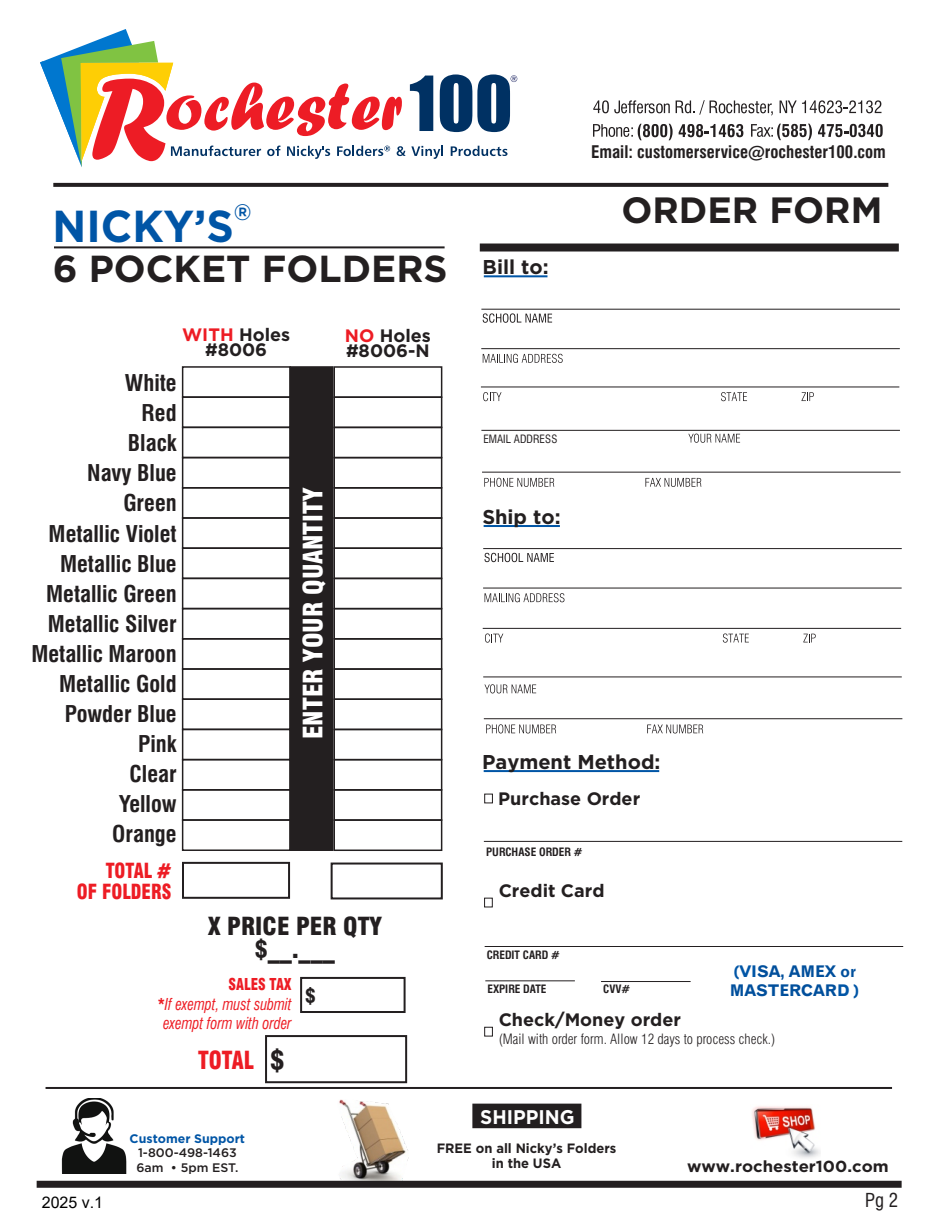
<style>
.page{position:relative;width:936px;height:1224px;background:#fff}
.page>*{position:absolute;margin:0;border:0;box-sizing:border-box;transform-origin:0 0}
.t1{font:700 44.8px "Gotham";color:#0055a6;scale:.96 1}
.t2{font:700 37.6px "Gotham";color:#231f20}
.t3{font:700 36.6px "Gotham";color:#231f20}
.t4{font:900 condensed 26px "Swiss 721 BT";color:#fff}
.t5{font:900 condensed 24.4px "Swiss 721 BT";color:#ed1c24;scale:.9 1}
.t6{font:900 condensed 24.2px/22.8px "Swiss 721 BT";color:#231f20;text-align:center}
.t7{font:700 condensed 22.6px/30px "Swiss 721 BT";color:#231f20;text-align:right}
.t8{font:700 22.4px "Gotham";color:#0055a6;scale:.96 1}
.t9{font:900 condensed 20.4px/20.6px "Swiss 721 BT";color:#ed1c24;text-align:right;scale:.9 1}
.t10{font:700 20px "Gotham";color:#231f20}
.t11{font:900 condensed 20px "Swiss 721 BT";color:#231f20}
.t12{font:700 19.8px "Gotham";color:#fff;scale:.96 1}
.t13{font:condensed 18.8px "Swiss 721 BT";color:#231f20}
.t14{font:700 18px/15.2px "Gotham";color:#231f20;text-align:center}
.t15{font:700 condensed 17px "Swiss 721 BT";color:#231f20}
.t16{font:italic condensed 16px/19.2px "Swiss 721 BT";color:#ed1c24;text-align:right;scale:.9 1}
.t17{font:16px/19.2px "Gothic 720 BT Bold B";color:#014f9c}
.t18{font:700 16px "Gotham";color:#231f20;scale:1.05 1}
.t19{font:16px "Arial";color:#000}
.t20{font:300 condensed 14px "Swiss 721 BT";color:#231f20}
.t21{font:700 13.6px/15px "Gotham";color:#231f20;text-align:center;scale:.96 1}
.t22{font:500 12.4px/14.8px "Gotham";color:#231f20}
.t23{font:700 12.4px "Gotham";color:#0055a6}
.t24{font:700 condensed 11.2px "Swiss 721 BT";color:#231f20}
.t25{font:condensed 11.2px "Swiss 721 BT";color:#231f20}
.s1{color:#ed1c24}
.s2{font-weight:900;font-style:normal}
.s3{font-size:27px;color:#231f20}
.s4{color:#0055a6}
</style>
<div class="page">
<div style="left:182px;top:366px;width:109px;height:32px;border:2px solid #231f20"></div>
<div style="left:182px;top:396px;width:109px;height:32px;border:2px solid #231f20"></div>
<div style="left:182px;top:427px;width:109px;height:31px;border:2px solid #231f20"></div>
<div style="left:182px;top:457px;width:109px;height:32px;border:2px solid #231f20"></div>
<div style="left:182px;top:487px;width:109px;height:32px;border:2px solid #231f20"></div>
<div style="left:182px;top:517px;width:109px;height:32px;border:2px solid #231f20"></div>
<div style="left:182px;top:547px;width:109px;height:32px;border:2px solid #231f20"></div>
<div style="left:182px;top:578px;width:109px;height:31px;border:2px solid #231f20"></div>
<div style="left:182px;top:608px;width:109px;height:32px;border:2px solid #231f20"></div>
<div style="left:182px;top:638px;width:109px;height:32px;border:2px solid #231f20"></div>
<div style="left:182px;top:668px;width:109px;height:32px;border:2px solid #231f20"></div>
<div style="left:182px;top:698px;width:109px;height:32px;border:2px solid #231f20"></div>
<div style="left:182px;top:729px;width:109px;height:31px;border:2px solid #231f20"></div>
<div style="left:182px;top:759px;width:109px;height:32px;border:2px solid #231f20"></div>
<div style="left:182px;top:789px;width:109px;height:32px;border:2px solid #231f20"></div>
<div style="left:182px;top:819px;width:109px;height:32px;border:2px solid #231f20"></div>
<div style="left:333px;top:366px;width:109px;height:32px;border:2px solid #231f20"></div>
<div style="left:333px;top:396px;width:109px;height:32px;border:2px solid #231f20"></div>
<div style="left:333px;top:427px;width:109px;height:31px;border:2px solid #231f20"></div>
<div style="left:333px;top:457px;width:109px;height:32px;border:2px solid #231f20"></div>
<div style="left:333px;top:487px;width:109px;height:32px;border:2px solid #231f20"></div>
<div style="left:333px;top:517px;width:109px;height:32px;border:2px solid #231f20"></div>
<div style="left:333px;top:547px;width:109px;height:32px;border:2px solid #231f20"></div>
<div style="left:333px;top:578px;width:109px;height:31px;border:2px solid #231f20"></div>
<div style="left:333px;top:608px;width:109px;height:32px;border:2px solid #231f20"></div>
<div style="left:333px;top:638px;width:109px;height:32px;border:2px solid #231f20"></div>
<div style="left:333px;top:668px;width:109px;height:32px;border:2px solid #231f20"></div>
<div style="left:333px;top:699px;width:109px;height:31px;border:2px solid #231f20"></div>
<div style="left:333px;top:729px;width:109px;height:31px;border:2px solid #231f20"></div>
<div style="left:333px;top:759px;width:109px;height:32px;border:2px solid #231f20"></div>
<div style="left:333px;top:789px;width:109px;height:32px;border:2px solid #231f20"></div>
<div style="left:333px;top:819px;width:109px;height:32px;border:2px solid #231f20"></div>
<div style="left:290px;top:366px;width:43px;height:485px;background:#231f20"></div>
<div style="left:182px;top:862px;width:108px;height:37px;border:2px solid #231f20"></div>
<div style="left:331px;top:863px;width:112px;height:36px;border:2px solid #231f20"></div>
<svg style="left:593px;top:100px;width:77px;height:13px"></svg>
<svg style="left:676px;top:100px;width:97px;height:16px"></svg>
<svg style="left:780px;top:100px;width:101px;height:13px"></svg>
<svg style="left:593px;top:124px;width:80px;height:16px"></svg>
<svg style="left:679px;top:124px;width:64px;height:13px"></svg>
<svg style="left:751px;top:124px;width:61px;height:16px"></svg>
<svg style="left:818px;top:124px;width:65px;height:13px"></svg>
<hr style="left:46px;top:1087px;width:846px;height:2px;background:#231f20">
<img style="left:338px;top:1100px;width:70px;height:81px">
<div style="left:472px;top:1104px;width:109px;height:24px;background:#231f20"></div>
<img style="left:61px;top:1098px;width:66px;height:75px">
<img style="left:752px;top:1106px;width:68px;height:52px">
<div style="left:37px;top:1181px;width:865px;height:7px;background:#231f20"></div>
<svg style="left:483px;top:354px;width:80px;height:9px"></svg>
<svg style="left:484px;top:478px;width:70px;height:9px"></svg>
<svg style="left:645px;top:478px;width:57px;height:9px"></svg>
<svg style="left:483px;top:392px;width:19px;height:9px"></svg>
<svg style="left:721px;top:392px;width:26px;height:9px"></svg>
<svg style="left:802px;top:392px;width:12px;height:9px"></svg>
<hr style="left:481px;top:348px;width:419px;height:1px;background:#231f20">
<hr style="left:481px;top:386px;width:418px;height:1px;background:#231f20">
<hr style="left:481px;top:430px;width:419px;height:1px;background:#231f20">
<hr style="left:482px;top:472px;width:419px;height:1px;background:#231f20">
<hr style="left:481px;top:309px;width:419px;height:1px;background:#231f20">
<svg style="left:483px;top:313px;width:69px;height:10px"></svg>
<svg style="left:485px;top:593px;width:80px;height:9px"></svg>
<svg style="left:486px;top:724px;width:70px;height:10px"></svg>
<svg style="left:647px;top:725px;width:56px;height:9px"></svg>
<svg style="left:485px;top:633px;width:18px;height:10px"></svg>
<svg style="left:723px;top:633px;width:26px;height:10px"></svg>
<svg style="left:803px;top:634px;width:13px;height:8px"></svg>
<hr style="left:483px;top:588px;width:419px;height:1px;background:#231f20">
<hr style="left:483px;top:628px;width:418px;height:1px;background:#231f20">
<hr style="left:483px;top:676px;width:419px;height:1px;background:#231f20">
<hr style="left:484px;top:718px;width:418px;height:1px;background:#231f20">
<hr style="left:485px;top:946px;width:418px;height:1px;background:#231f20">
<hr style="left:485px;top:980px;width:90px;height:1px;background:#231f20">
<hr style="left:601px;top:981px;width:90px;height:1px;background:#231f20">
<hr style="left:483px;top:548px;width:419px;height:1px;background:#231f20">
<svg style="left:485px;top:553px;width:69px;height:9px"></svg>
<hr style="left:484px;top:841px;width:418px;height:1px;background:#231f20">
<svg style="left:688px;top:434px;width:52px;height:9px"></svg>
<svg style="left:484px;top:684px;width:52px;height:9px"></svg>
<hr style="left:484px;top:770px;width:175px;height:2px;background:#0055a6">
<hr style="left:484px;top:525px;width:76px;height:2px;background:#0055a6">
<hr style="left:484px;top:275px;width:63px;height:2px;background:#0055a6">
<div style="left:484px;top:898px;width:9px;height:9px;border:1px solid #231f20"></div>
<div style="left:484px;top:794px;width:9px;height:9px;border:1px solid #231f20"></div>
<div style="left:484px;top:1027px;width:9px;height:10px;border:1px solid #231f20"></div>
<hr style="left:54px;top:246px;width:391px;height:2px;background:#231f20">
<svg style="left:53px;top:183px;width:835px;height:4px;background:#292526"></svg>
<svg style="left:40px;top:29px;width:477px;height:138px"></svg>
<div style="left:265px;top:1035px;width:142px;height:48px;border:2px solid #231f20"></div>
<div style="left:300px;top:977px;width:106px;height:36px;border:2px solid #231f20"></div>
<div style="left:480px;top:244px;width:419px;height:8px;background:#231f20"></div>
<p class="t8" style="left:234px;top:204px;width:20px">®</p>
<h1 class="t1" style="left:53px;top:210px;width:191px">NICKY’S</h1>
<h2 class="t2" style="left:53px;top:255px;width:396px">6 POCKET FOLDERS</h2>
<p class="t14" style="left:182px;top:328px;width:110px"><span class="s1">WITH</span> Holes #8006</p>
<p class="t14" style="left:345px;top:329px;width:88px;text-align:left"><span class="s1">NO</span> Holes #8006-N</p>
<p class="t7" style="left:31px;top:370px;width:147px">White<br>Red<br>Black<br>Navy Blue<br>Green<br>Metallic Violet<br>Metallic Blue<br>Metallic Green<br>Metallic Silver<br>Metallic Maroon<br>Metallic Gold<br>Powder Blue<br>Pink<br>Clear<br>Yellow<br>Orange</p>
<p class="t9" style="left:77px;top:862px;width:106px">TOTAL #<br>OF FOLDERS</p>
<p class="t4" style="left:303px;top:739px;width:253px;rotate:-90deg">ENTER YOUR QUANTITY</p>
<p class="t6" style="left:208px;top:918px;width:176px">X PRICE PER QTY $__.___</p>
<p class="t16" style="left:158px;top:977px;width:150px"><span class="s2">SALES TAX<br>*</span>If exempt, must submit exempt form with order</p>
<p class="t11" style="left:305px;top:987px;width:12px">$</p>
<p class="t5" style="left:198px;top:1050px;width:98px">TOTAL <span class="s3">$</span></p>
<p class="t15" style="left:591px;top:145px;width:296px">Email: customerservice@rochester100.com</p>
<p class="t10" style="left:483px;top:259px;width:68px">Bill to:</p>
<p class="t25" style="left:483px;top:434px;width:75px">EMAIL ADDRESS</p>
<p class="t10" style="left:482px;top:509px;width:80px">Ship to:</p>
<h3 class="t3" style="left:622px;top:197px;width:262px">ORDER FORM</h3>
<p class="t10" style="left:482px;top:754px;width:180px">Payment Method:</p>
<p class="t14" style="left:498px;top:792px;width:143px">Purchase Order</p>
<p class="t24" style="left:486px;top:848px;width:98px">PURCHASE ORDER #</p>
<p class="t14" style="left:499px;top:885px;width:107px">Credit Card</p>
<p class="t24" style="left:487px;top:951px;width:75px">CREDIT CARD #</p>
<p class="t24" style="left:487px;top:984px;width:60px">EXPIRE DATE</p>
<p class="t24" style="left:603px;top:985px;width:29px">CVV#</p>
<p class="t17" style="left:730px;top:963px;width:132px"><span class="s4">(VI</span>SA, AMEX or<br>MASTERCAR<span class="s4">D )</span></p>
<p class="t14" style="left:499px;top:1014px;width:184px">Check/Money order</p>
<p class="t20" style="left:499px;top:1034px;width:278px">(Mail with order form. Allow 12 days to process check.)</p>
<p class="t12" style="left:480px;top:1109px;width:100px">SHIPPING</p>
<p class="t23" style="left:130px;top:1134px;width:117px">Customer Support</p>
<p class="t22" style="left:136px;top:1146px;width:102px">1-800-498-1463<br>6am</p>
<p class="t21" style="left:437px;top:1142px;width:189px">FREE on all Nicky’s Folders in the USA</p>
<p class="t22" style="left:171px;top:1161px;width:69px">• 5pm EST.</p>
<p class="t18" style="left:687px;top:1160px;width:194px">www.rochester100.com</p>
<p class="t19" style="left:42px;top:1191px;width:63px">2025 v.1</p>
<p class="t13" style="left:865px;top:1193px;width:34px">Pg 2</p>
</div>
